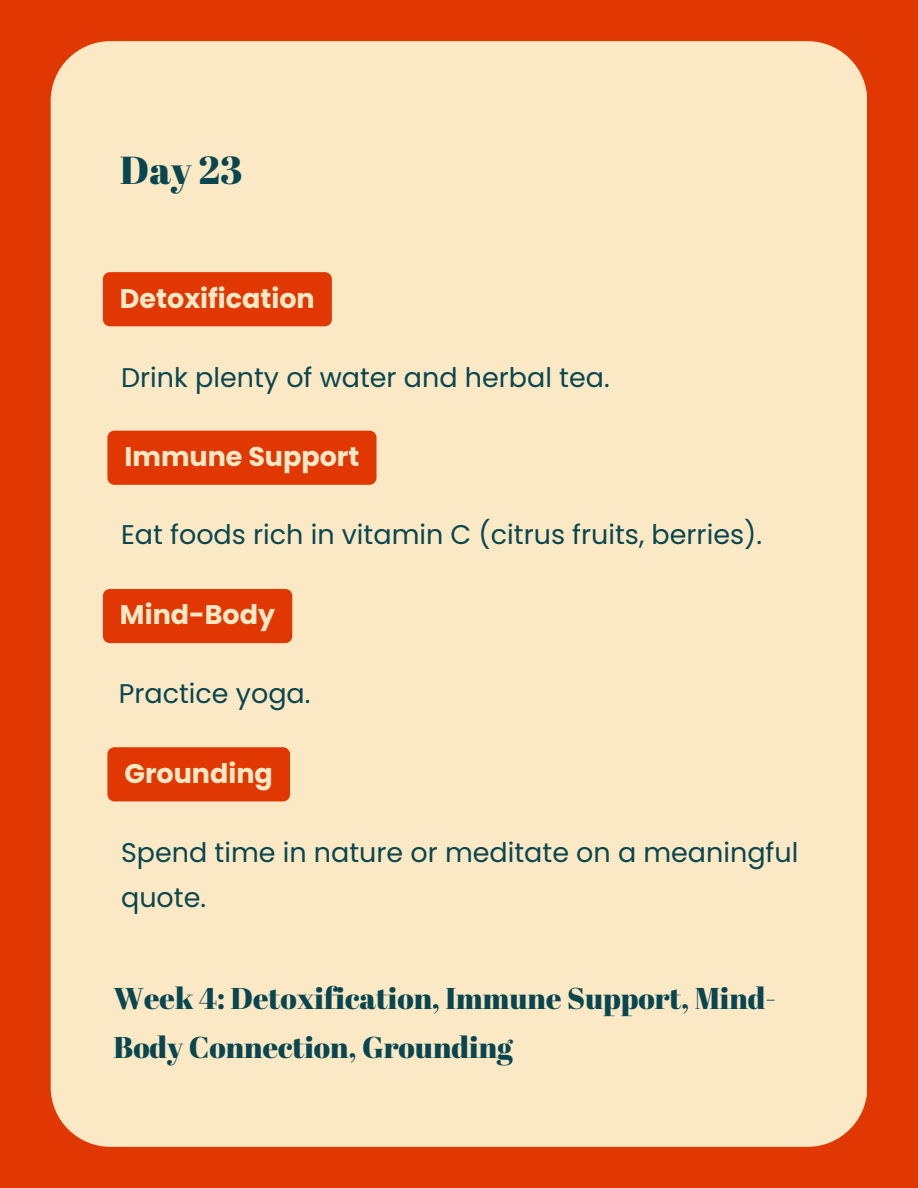
<style>
.page{position:relative;width:918px;height:1188px;background:#e13702}
.page>*{position:absolute;margin:0;border:0;box-sizing:border-box;transform-origin:0 0}
.t1{font:39px "Abril Fatface";color:#09464f}
.t2{font:30px/49.5px "Abril Fatface";color:#09464f}
.t3{font:27px/45px "Poppins";color:#09464f}
.t4{font:700 27px "Poppins";color:#fbe9c6}
</style>
<div class="page">
<div style="left:51px;top:41px;width:816px;height:1106px;background:#fbe9c6;border-radius:60px"></div>
<div style="left:103px;top:272px;width:229px;height:54px;background:#e13702"></div>
<div style="left:107px;top:431px;width:270px;height:54px;background:#e13702"></div>
<div style="left:103px;top:589px;width:189px;height:54px;background:#e13702"></div>
<div style="left:107px;top:747px;width:183px;height:54px;background:#e13702"></div>
<h3 class="t1" style="left:120px;top:143px;width:124px">Day 23</h3>
<h1 class="t4" style="left:120px;top:279px;width:196px">Detoxification</h1>
<p class="t3" style="left:121px;top:355px;width:490px">Drink plenty of water and herbal tea.</p>
<h3 class="t4" style="left:125px;top:438px;width:236px">Immune Support</h3>
<h3 class="t3" style="left:121px;top:512px;width:642px">Eat foods rich in vitamin C (citrus fruits, berries).</h3>
<p class="t4" style="left:120px;top:596px;width:157px">Mind-Body</p>
<p class="t3" style="left:119px;top:671px;width:193px">Practice yoga.</p>
<h3 class="t4" style="left:125px;top:754px;width:150px">Grounding</h3>
<h2 class="t3" style="left:121px;top:830px;width:679px">Spend time in nature or meditate on a meaningful quote.</h2>
<p class="t2" style="left:114px;top:972px;width:664px">Week 4: Detoxification, Immune Support, Mind-<br>Body Connection, Grounding</p>
</div>
